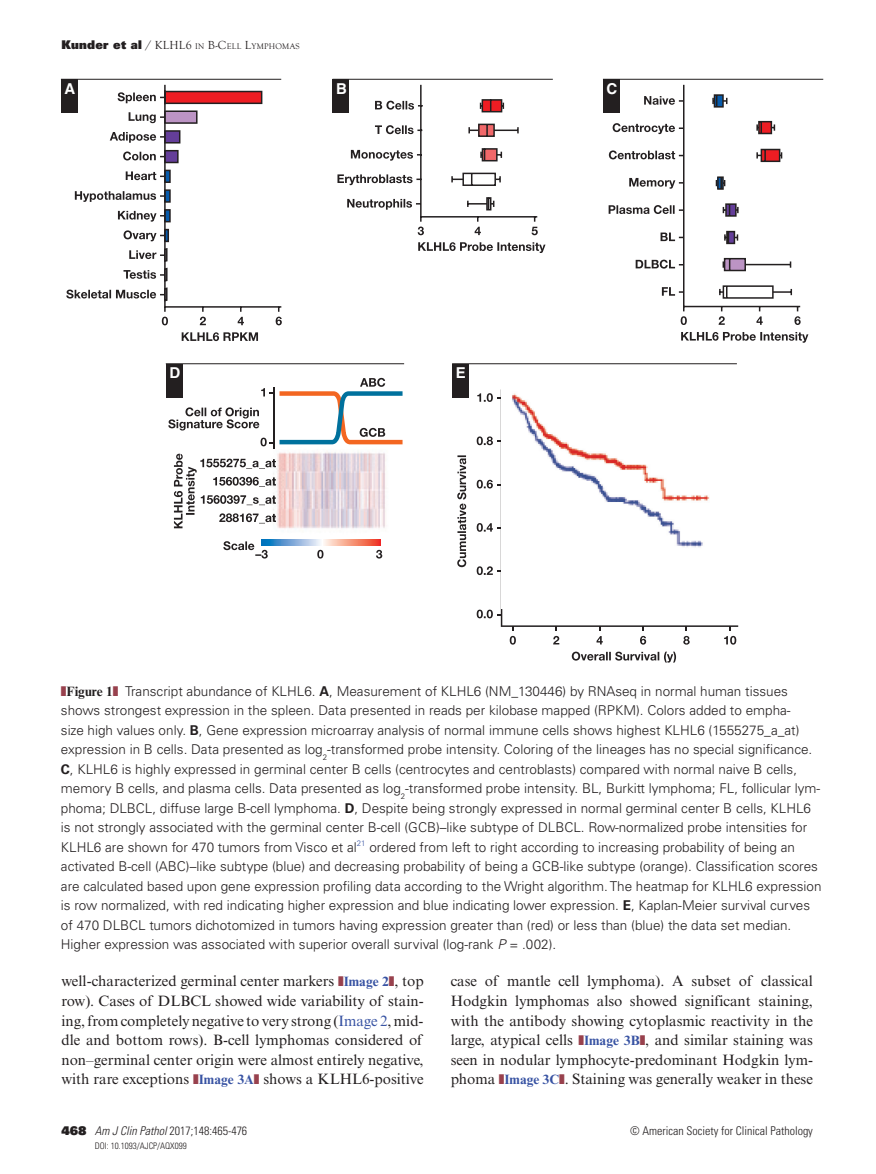
<style>
.page{position:relative;width:876px;height:1174px;background:#fff}
.page>*{position:absolute;margin:0;border:0;box-sizing:border-box;transform-origin:0 0}
.t1{font:15px/19.5px "Times New Roman MT Std";color:#231f20;text-align:justify}
.t2{font:700 15px "Helvetica";color:#fff}
.t3{font:300 13.5px/19.5px "Univers LT Std";color:#231f20}
.t4{font:300 condensed 12px "Univers LT Std";color:#231f20}
.t5{font:300 condensed 9px "Univers LT Std";color:#231f20}
.t6{font:8.4px "Goudy Old Style T";letter-spacing:.03em;color:#231f20}
.s1{font-family:"Univers LT Std X Black";font-size:12px}
.s2{font-size:12px}
.s3{font-family:"Arial Unicode MS";font-weight:400;color:#98414d}
.s4{font-family:"Times New Roman MT Std";font-weight:700}
.s5{font-weight:700}
.s6{font-style:italic}
.s7{font-family:"Arial Unicode MS";font-size:13.5px;color:#98414d}
.s8{font-weight:700;font-size:13.5px;color:#3853a3}
.s9{color:#3853a3}
.s10{font-family:"Univers LT Std X Black";font-weight:400;font-stretch:normal}
</style>
<div class="page">
<svg style="left:66px;top:84px;width:216px;height:241px"></svg>
<svg style="left:182px;top:332px;width:76px;height:9px"></svg>
<img style="left:274px;top:447px;width:112px;height:82px">
<svg style="left:262px;top:539px;width:119px;height:7px"></svg>
<hr style="left:273px;top:387px;width:1px;height:62px;background:#231f20">
<svg style="left:168px;top:407px;width:91px;height:23px"></svg>
<svg style="left:261px;top:437px;width:12px;height:9px"></svg>
<svg style="left:261px;top:388px;width:12px;height:8px"></svg>
<svg style="left:174px;top:453px;width:102px;height:75px"></svg>
<svg style="left:223px;top:541px;width:45px;height:17px"></svg>
<svg style="left:317px;top:550px;width:65px;height:8px"></svg>
<svg style="left:280px;top:378px;width:123px;height:66px"></svg>
<svg style="left:501px;top:609px;width:237px;height:18px"></svg>
<svg style="left:572px;top:651px;width:104px;height:11px"></svg>
<svg style="left:457px;top:455px;width:9px;height:112px"></svg>
<svg style="left:477px;top:609px;width:25px;height:9px"></svg>
<svg style="left:477px;top:566px;width:24px;height:9px"></svg>
<svg style="left:510px;top:626px;width:180px;height:18px"></svg>
<svg style="left:724px;top:626px;width:12px;height:18px"></svg>
<svg style="left:477px;top:523px;width:24px;height:9px"></svg>
<svg style="left:477px;top:480px;width:24px;height:8px"></svg>
<svg style="left:477px;top:436px;width:24px;height:9px"></svg>
<svg style="left:477px;top:393px;width:24px;height:9px"></svg>
<img style="left:512px;top:393px;width:198px;height:155px">
<svg style="left:418px;top:242px;width:127px;height:11px"></svg>
<svg style="left:337px;top:84px;width:201px;height:151px"></svg>
<svg style="left:681px;top:332px;width:127px;height:11px"></svg>
<svg style="left:609px;top:84px;width:192px;height:241px"></svg>
<div style="left:61px;top:79px;width:17px;height:34px;background:#231f20"></div>
<hr style="left:61px;top:79px;width:220px;height:1px;background:#231f20">
<div style="left:332px;top:79px;width:17px;height:34px;background:#231f20"></div>
<hr style="left:332px;top:79px;width:221px;height:1px;background:#231f20">
<div style="left:166px;top:364px;width:17px;height:33px;background:#231f20"></div>
<hr style="left:166px;top:363px;width:238px;height:1px;background:#231f20">
<div style="left:452px;top:364px;width:17px;height:33px;background:#231f20"></div>
<hr style="left:452px;top:363px;width:285px;height:1px;background:#231f20">
<div style="left:603px;top:79px;width:17px;height:34px;background:#231f20"></div>
<hr style="left:603px;top:79px;width:220px;height:1px;background:#231f20">
<p class="t6" style="left:61px;top:42px;width:240px"><span class="s1">K</span><span class="s1">under et al</span> <span class="s2">/ KLHL6</span> IN <span class="s2">B-C</span>ELL <span class="s2">L</span>YMPHOMAS</p>
<p class="t2" style="left:64px;top:79px;width:12px">A</p>
<p class="t2" style="left:336px;top:79px;width:12px">B</p>
<p class="t2" style="left:169px;top:364px;width:12px">D</p>
<p class="t2" style="left:456px;top:364px;width:12px">E</p>
<p class="t2" style="left:606px;top:79px;width:12px">C</p>
<p class="t3" style="left:61px;top:681px;width:762px"><span class="s3">❚</span><span class="s4">Figure 1</span><span class="s3">❚</span> Transcript abundance of KLHL6. <span class="s5">A</span>, Measurement of KLHL6 (NM_130446) by RNAseq in normal human tissues shows strongest expression in the spleen. Data presented in reads per kilobase mapped (RPKM). Colors added to empha-<br>size high values only. <span class="s5">B</span>, Gene expression microarray analysis of normal immune cells shows highest KLHL6 (1555275_a_at) expression in B cells. Data presented as log<sub>2</sub>-transformed probe intensity. Coloring of the lineages has no special significance.<br><span class="s5">C</span>, KLHL6 is highly expressed in germinal center B cells (centrocytes and centroblasts) compared with normal naive B cells, memory B cells, and plasma cells. Data presented as log<sub>2</sub>-transformed probe intensity. BL, Burkitt lymphoma; FL, follicular lym&shy;phoma; DLBCL, diffuse large B-cell lymphoma. <span class="s5">D</span>, Despite being strongly expressed in normal germinal center B cells, KLHL6 is not strongly associated with the germinal center B-cell (GCB)–like subtype of DLBCL. Row-normalized probe intensities for KLHL6 are shown for 470 tumors from Visco et al<sup>21</sup> ordered from left to right according to increasing probability of being an activated B-cell (ABC)–like subtype (blue) and decreasing probability of being a GCB-like subtype (orange). Classification scores are calculated based upon gene expression profiling data according to the Wright algorithm. The heatmap for KLHL6 expression is row normalized, with red indicating higher expression and blue indicating lower expression. <span class="s5">E</span>, Kaplan-Meier survival curves of 470 DLBCL tumors dichotomized in tumors having expression greater than (red) or less than (blue) the data set median.<br>Higher expression was associated with superior overall survival (log-rank <span class="s6">P</span> = .002).</p>
<p class="t1" style="left:61px;top:971px;width:364px">well-characterized germinal center markers <span class="s7">❚</span><span class="s8">Image 2</span><span class="s7">❚</span>, top row). Cases of DLBCL showed wide variability of stain&shy;ing, from completely negative to very strong (<span class="s9">Image 2</span>, mid&shy;dle and bottom rows). B-cell lymphomas considered of non–germinal center origin were almost entirely negative, with rare exceptions <span class="s7">❚</span><span class="s8">Image 3A</span><span class="s7">❚</span> shows a KLHL6-positive</p>
<p class="t1" style="left:451px;top:971px;width:364px">case of mantle cell lymphoma). A subset of classical Hodgkin lymphomas also showed significant staining, with the antibody showing cytoplasmic reactivity in the large, atypical cells <span class="s7">❚</span><span class="s8">Image 3B</span><span class="s7">❚</span>, and similar staining was seen in nodular lymphocyte-predominant Hodgkin lym&shy;phoma <span class="s7">❚</span><span class="s8">Image 3C</span><span class="s7">❚</span>. Staining was generally weaker in these</p>
<p class="t4" style="left:61px;top:1124px;width:187px"><span class="s10">468</span> <span class="s6">Am J Clin Pathol</span> 2017;148:465-476</p>
<p class="t5" style="left:95px;top:1140px;width:93px">DOI: 10.1093/AJCP/AQX099</p>
<p class="t4" style="left:630px;top:1124px;width:184px">© American Society for Clinical Pathology</p>
</div>
